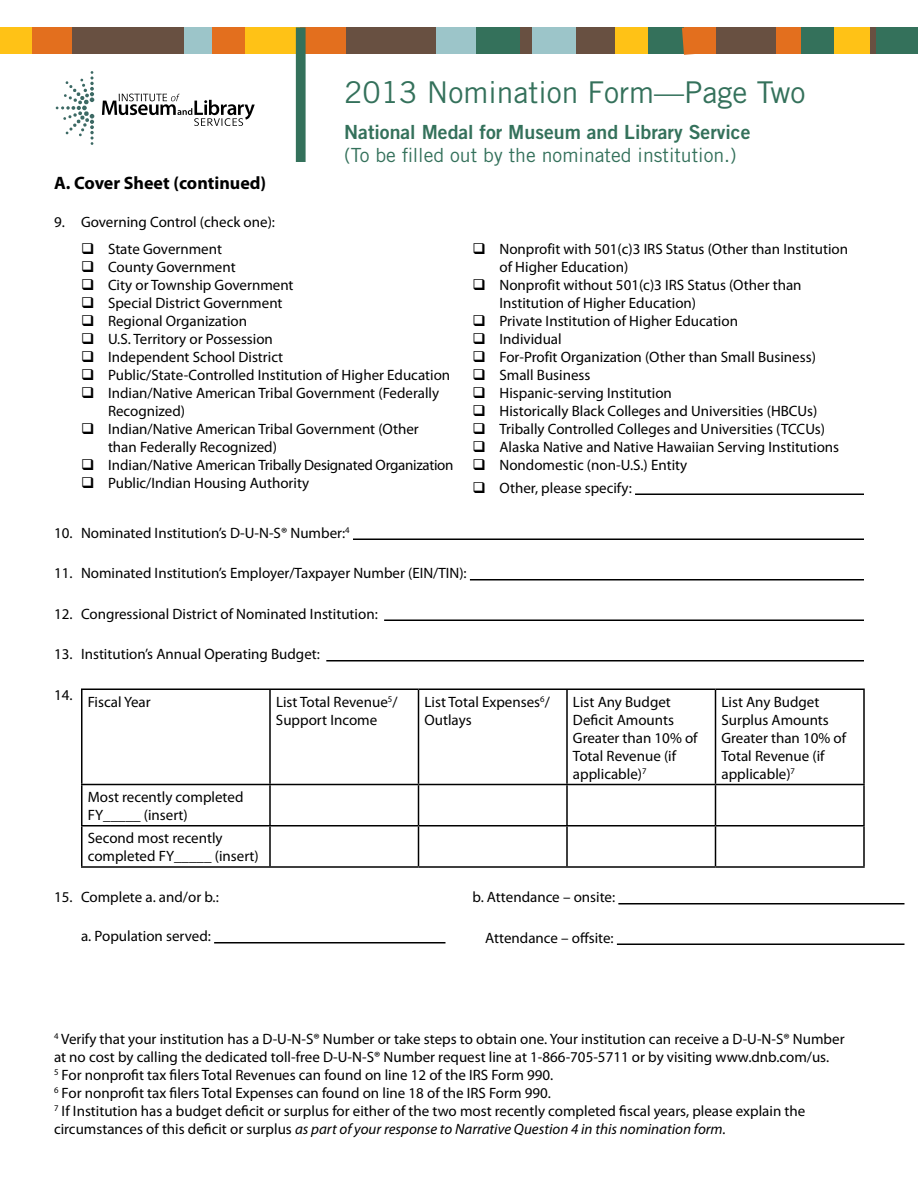
<style>
.page{position:relative;width:918px;height:1188px;background:#fff}
.page>*{position:absolute;margin:0;border:0;box-sizing:border-box;transform-origin:0 0}
.t1{font:30px "Trade Gothic LT Std";color:#34715b}
.t2{font:19.5px "Trade Gothic LT Std";color:#34715b}
.t3{font:19.5px "Trade Gothic LT Std Bd 2";color:#34715b}
.t4{font:700 18px "Myriad Pro";color:#000}
.t5{font:15px/18px "Myriad Pro";color:#000}
.s1{font-style:italic}
</style>
<div class="page">
<div style="left:0;top:27px;width:918px;height:27px;background:#685041"></div>
<div style="left:0;top:27px;width:32px;height:27px;background:#ffc216"></div>
<div style="left:32px;top:27px;width:40px;height:27px;background:#e36f1e"></div>
<div style="left:184px;top:27px;width:28px;height:27px;background:#9cc5c9"></div>
<div style="left:212px;top:27px;width:34px;height:27px;background:#e36f1e"></div>
<div style="left:246px;top:27px;width:57px;height:27px;background:#ffc216"></div>
<div style="left:301px;top:27px;width:45px;height:27px;background:#e36f1e"></div>
<div style="left:777px;top:27px;width:28px;height:27px;background:#e36f1e"></div>
<div style="left:437px;top:27px;width:39px;height:27px;background:#9cc5c9"></div>
<div style="left:476px;top:27px;width:43px;height:27px;background:#34715b"></div>
<div style="left:532px;top:27px;width:43px;height:27px;background:#9cc5c9"></div>
<div style="left:615px;top:27px;width:33px;height:27px;background:#ffc216"></div>
<div style="left:648px;top:27px;width:36px;height:27px;background:#34715b"></div>
<div style="left:684px;top:27px;width:32px;height:27px;background:#e36f1e"></div>
<div style="left:802px;top:27px;width:32px;height:27px;background:#34715b"></div>
<div style="left:834px;top:27px;width:35px;height:27px;background:#ffc216"></div>
<div style="left:877px;top:27px;width:41px;height:27px;background:#34715b"></div>
<div style="left:296px;top:27px;width:10px;height:135px;background:#34715b"></div>
<svg style="left:682px;top:27px;width:12px;height:28px"></svg>
<svg style="left:56px;top:71px;width:38px;height:74px"></svg>
<svg style="left:102px;top:94px;width:153px;height:32px"></svg>
<hr style="left:214px;top:942px;width:272px;height:2px;background:#000">
<svg style="left:446px;top:942px;width:40px;height:2px"></svg>
<hr style="left:618px;top:903px;width:286px;height:1px;background:#000">
<hr style="left:617px;top:944px;width:287px;height:1px;background:#000">
<hr style="left:470px;top:579px;width:394px;height:1px;background:#000">
<hr style="left:353px;top:538px;width:511px;height:2px;background:#000">
<hr style="left:384px;top:620px;width:480px;height:1px;background:#000">
<hr style="left:635px;top:494px;width:229px;height:1px;background:#000">
<hr style="left:326px;top:660px;width:538px;height:2px;background:#000">
<hr style="left:81px;top:688px;width:189px;height:2px;background:#000">
<hr style="left:81px;top:690px;width:1px;height:94px;background:#000">
<hr style="left:270px;top:688px;width:148px;height:2px;background:#000">
<hr style="left:269px;top:690px;width:2px;height:94px;background:#000">
<hr style="left:418px;top:688px;width:149px;height:2px;background:#000">
<hr style="left:418px;top:690px;width:1px;height:94px;background:#000">
<hr style="left:567px;top:688px;width:149px;height:2px;background:#000">
<hr style="left:566px;top:690px;width:2px;height:94px;background:#000">
<hr style="left:716px;top:688px;width:149px;height:2px;background:#000">
<hr style="left:715px;top:690px;width:1px;height:94px;background:#000">
<hr style="left:863px;top:690px;width:2px;height:94px;background:#000">
<hr style="left:81px;top:784px;width:189px;height:1px;background:#000">
<hr style="left:81px;top:785px;width:1px;height:40px;background:#000">
<hr style="left:270px;top:784px;width:148px;height:1px;background:#000">
<hr style="left:269px;top:785px;width:2px;height:40px;background:#000">
<hr style="left:418px;top:784px;width:149px;height:1px;background:#000">
<hr style="left:418px;top:785px;width:1px;height:40px;background:#000">
<hr style="left:567px;top:784px;width:149px;height:1px;background:#000">
<hr style="left:566px;top:785px;width:2px;height:40px;background:#000">
<hr style="left:716px;top:784px;width:149px;height:1px;background:#000">
<hr style="left:715px;top:785px;width:1px;height:40px;background:#000">
<hr style="left:863px;top:785px;width:2px;height:40px;background:#000">
<hr style="left:81px;top:825px;width:189px;height:1px;background:#000">
<hr style="left:81px;top:826px;width:1px;height:40px;background:#000">
<hr style="left:270px;top:825px;width:148px;height:1px;background:#000">
<hr style="left:269px;top:826px;width:2px;height:40px;background:#000">
<hr style="left:418px;top:825px;width:149px;height:1px;background:#000">
<hr style="left:418px;top:826px;width:1px;height:40px;background:#000">
<hr style="left:567px;top:825px;width:149px;height:1px;background:#000">
<hr style="left:566px;top:826px;width:2px;height:40px;background:#000">
<hr style="left:716px;top:825px;width:149px;height:1px;background:#000">
<hr style="left:715px;top:826px;width:1px;height:40px;background:#000">
<hr style="left:863px;top:826px;width:2px;height:40px;background:#000">
<hr style="left:81px;top:866px;width:189px;height:2px;background:#000">
<hr style="left:270px;top:866px;width:148px;height:2px;background:#000">
<hr style="left:418px;top:866px;width:149px;height:2px;background:#000">
<hr style="left:567px;top:866px;width:149px;height:2px;background:#000">
<hr style="left:716px;top:866px;width:149px;height:2px;background:#000">
<h1 class="t1" style="left:344px;top:74px;width:463px">2013 Nomination Form—Page Two</h1>
<p class="t4" style="left:54px;top:171px;width:214px">A. Cover Sheet (continued)</p>
<h2 class="t3" style="left:344px;top:120px;width:408px">National Medal for Museum and Library Service</h2>
<h2 class="t2" style="left:344px;top:143px;width:394px">(To be filled out by the nominated institution.)</h2>
<p class="t5" style="left:54px;top:208px;width:223px;line-height:27px;text-align:center">9. Governing Control (check one):<br>State Government</p>
<p class="t5" style="left:108px;top:258px;width:347px">County Government<br>City or Township Government<br>Special District Government<br>Regional Organization<br>U.S. Territory or Possession<br>Independent School District<br>Public/State-Controlled Institution of Higher Education Indian/Native American Tribal Government (Federally Recognized)<br>Indian/Native American Tribal Government (Other<br>than Federally Recognized)<br>Indian/Native American Tribally Designated Organization Public/Indian Housing Authority</p>
<p class="t5" style="left:54px;top:523px;width:297px">10. Nominated Institution’s D-U-N-S® Number:<sup>4</sup></p>
<p class="t5" style="left:54px;top:564px;width:414px">11. Nominated Institution’s Employer/Taxpayer Number (EIN/TIN):</p>
<p class="t5" style="left:54px;top:604px;width:325px">12. Congressional District of Nominated Institution:</p>
<p class="t5" style="left:54px;top:645px;width:267px">13. Institution’s Annual Operating Budget:</p>
<p class="t5" style="left:500px;top:240px;width:350px">Nonprofit with 501(c)3 IRS Status (Other than Institution of Higher Education)<br>Nonprofit without 501(c)3 IRS Status (Other than Institution of Higher Education)<br>Private Institution of Higher Education<br>Individual<br>For-Profit Organization (Other than Small Business)<br>Small Business<br>Hispanic-serving Institution<br>Historically Black Colleges and Universities (HBCUs)<br>Tribally Controlled Colleges and Universities (TCCUs)<br>Alaska Native and Native Hawaiian Serving Institutions Nondomestic (non-U.S.) Entity</p>
<p class="t5" style="left:500px;top:478px;width:134px">Other, please specify:</p>
<p class="t5" style="left:54px;top:685px;width:20px">14.</p>
<p class="t5" style="left:88px;top:692px;width:64px">Fiscal Year</p>
<p class="t5" style="left:276px;top:692px;width:123px">List Total Revenue<sup>5</sup>/<br>Support Income</p>
<p class="t5" style="left:424px;top:692px;width:127px">List Total Expenses<sup>6</sup>/<br>Outlays</p>
<p class="t5" style="left:573px;top:692px;width:126px">List Any Budget<br>Deficit Amounts<br>Greater than 10% of<br>Total Revenue (if applicable)<sup>7</sup></p>
<p class="t5" style="left:722px;top:692px;width:126px">List Any Budget<br>Surplus Amounts<br>Greater than 10% of<br>Total Revenue (if applicable)<sup>7</sup></p>
<p class="t5" style="left:88px;top:787px;width:157px">Most recently completed<br>FY_____ (insert)</p>
<p class="t5" style="left:88px;top:829px;width:173px">Second most recently completed FY_____ (insert)</p>
<p class="t5" style="left:54px;top:888px;width:166px">15. Complete a. and/or b.:</p>
<p class="t5" style="left:81px;top:927px;width:131px">a. Population served:</p>
<p class="t5" style="left:472px;top:888px;width:144px">b. Attendance – onsite:</p>
<p class="t5" style="left:485px;top:928px;width:130px">Attendance – offsite:</p>
<p class="t5" style="left:54px;top:1030px;width:792px"><sup>4</sup> Verify that your institution has a D-U-N-S® Number or take steps to obtain one. Your institution can receive a D-U-N-S® Number at no cost by calling the dedicated toll-free D-U-N-S® Number request line at 1-866-705-5711 or by visiting www.dnb.com/us.<br><sup>5</sup> For nonprofit tax filers Total Revenues can found on line 12 of the IRS Form 990.<br><sup>6</sup> For nonprofit tax filers Total Expenses can found on line 18 of the IRS Form 990.<br><sup>7</sup> If Institution has a budget deficit or surplus for either of the two most recently completed fiscal years, please explain the circumstances of this deficit or surplus <span class="s1">as part of your response to Narrative Question 4 in this nomination form.</span></p>
</div>
